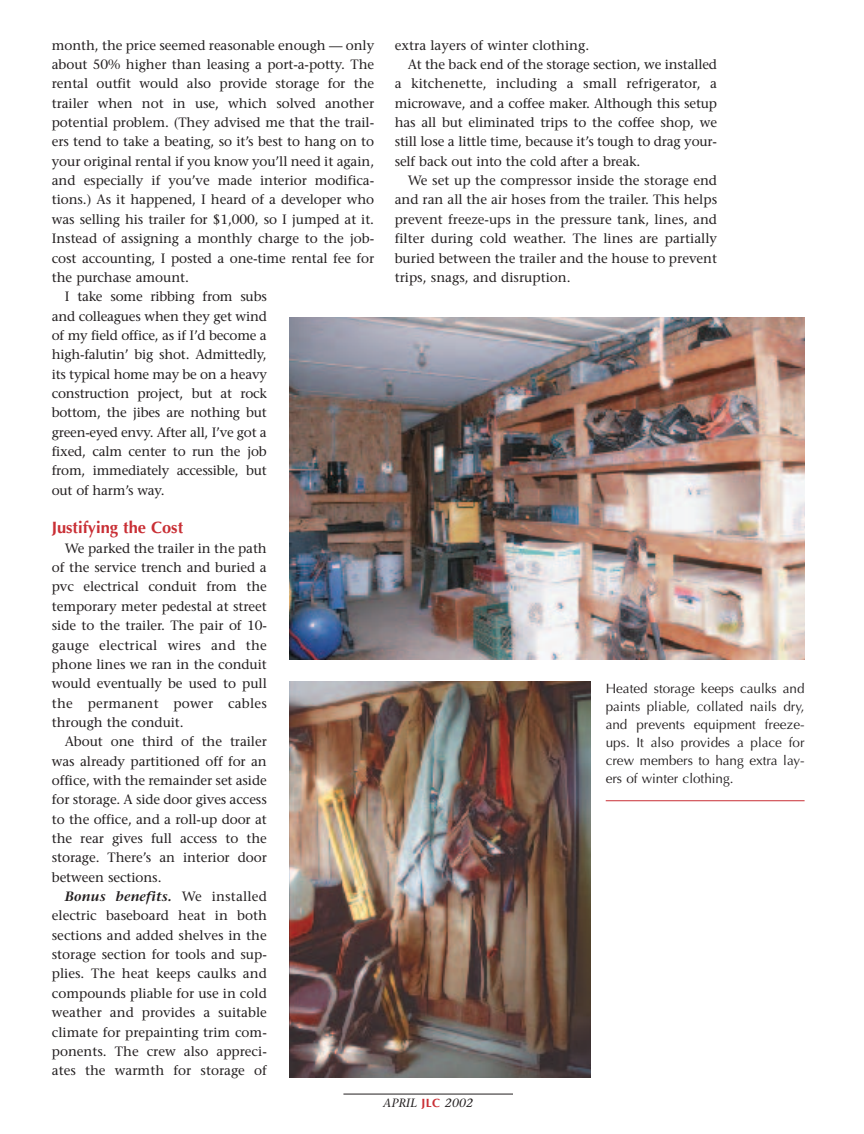
<style>
.page{position:relative;width:864px;height:1134px;background:#fff}
.page>*{position:absolute;margin:0;border:0;box-sizing:border-box;transform-origin:0 0}
.t1{font:700 16.5px "Optima";color:#c92f35}
.t2{font:13.5px/19.4px "Stone Serif";letter-spacing:-.005em;color:#231f20;text-align:justify}
.t3{font:13.5px/18px "Optima";color:#231f20;text-align:justify}
.t4{font:italic 12px "Stone Serif";letter-spacing:.015em;color:#231f20}
.s1{font-weight:600;font-style:italic}
.s2{font-family:"Optima";font-weight:700;font-style:normal;color:#c92f35}
</style>
<div class="page">
<hr style="left:606px;top:800px;width:199px;height:1px;background:#c92f35">
<img style="left:289px;top:317px;width:516px;height:343px">
<img style="left:289px;top:682px;width:302px;height:396px">
<hr style="left:343px;top:1094px;width:170px;height:1px;background:#231f20">
<p class="t2" style="left:52px;top:37px;width:324px">month, the price seemed reasonable enough — only</p>
<p class="t2" style="left:52px;top:56px;width:324px">about 50% higher than leasing a port-a-potty. The</p>
<p class="t2" style="left:52px;top:75px;width:324px">rental outfit would also provide storage for the</p>
<p class="t2" style="left:52px;top:95px;width:324px">trailer when not in use, which solved another</p>
<p class="t2" style="left:52px;top:114px;width:324px">potential problem. (They advised me that the trail-</p>
<p class="t2" style="left:52px;top:133px;width:324px">ers tend to take a beating, so it’s best to hang on to</p>
<p class="t2" style="left:52px;top:153px;width:324px">your original rental if you know you’ll need it again,</p>
<p class="t2" style="left:52px;top:172px;width:324px">and especially if you’ve made interior modifica-</p>
<p class="t2" style="left:52px;top:192px;width:324px">tions.) As it happened, I heard of a developer who</p>
<p class="t2" style="left:52px;top:211px;width:324px">was selling his trailer for $1,000, so I jumped at it.</p>
<p class="t2" style="left:52px;top:230px;width:324px">Instead of assigning a monthly charge to the job-</p>
<p class="t2" style="left:52px;top:250px;width:324px">cost accounting, I posted a one-time rental fee for</p>
<p class="t2" style="left:52px;top:269px;width:139px">the purchase amount.</p>
<p class="t2" style="left:65px;top:288px;width:204px">I take some ribbing from subs</p>
<p class="t2" style="left:52px;top:308px;width:217px">and colleagues when they get wind</p>
<p class="t2" style="left:52px;top:327px;width:217px">of my field office, as if I’d become a</p>
<p class="t2" style="left:52px;top:346px;width:217px">high-falutin’ big shot. Admittedly,</p>
<p class="t2" style="left:52px;top:366px;width:217px">its typical home may be on a heavy</p>
<p class="t2" style="left:52px;top:385px;width:217px">construction project, but at rock</p>
<p class="t2" style="left:52px;top:404px;width:217px">bottom, the jibes are nothing but</p>
<p class="t2" style="left:52px;top:424px;width:217px">green-eyed envy. After all, I’ve got a</p>
<p class="t2" style="left:52px;top:443px;width:217px">fixed, calm center to run the job</p>
<p class="t2" style="left:52px;top:462px;width:217px">from, immediately accessible, but</p>
<p class="t2" style="left:52px;top:482px;width:114px">out of harm’s way.</p>
<p class="t1" style="left:52px;top:521px;width:133px">Justifying the Cost</p>
<p class="t2" style="left:52px;top:540px;width:217px;text-indent:13px">We parked the trailer in the path of the service trench and buried a pvc electrical conduit from the temporary meter pedestal at street side to the trailer. The pair of 10- gauge electrical wires and the phone lines we ran in the conduit would eventually be used to pull the permanent power cables through the conduit.</p>
<p class="t2" style="left:52px;top:733px;width:217px;text-indent:13px">About one third of the trailer was already partitioned off for an office, with the remainder set aside for storage. A side door gives access to the office, and a roll-up door at the rear gives full access to the storage. There’s an interior door between sections.</p>
<p class="t2" style="left:52px;top:888px;width:217px;text-indent:13px"><span class="s1">Bonus benefits.</span> We installed electric baseboard heat in both sections and added shelves in the storage section for tools and sup&shy;plies. The heat keeps caulks and compounds pliable for use in cold weather and provides a suitable climate for prepainting trim com&shy;ponents. The crew also appreci&shy;ates the warmth for storage of</p>
<p class="t2" style="left:395px;top:37px;width:196px">extra layers of winter clothing.</p>
<p class="t2" style="left:408px;top:56px;width:311px">At the back end of the storage section, we installed</p>
<p class="t2" style="left:395px;top:75px;width:324px">a kitchenette, including a small refrigerator, a</p>
<p class="t2" style="left:395px;top:95px;width:324px">microwave, and a coffee maker. Although this setup</p>
<p class="t2" style="left:395px;top:114px;width:324px">has all but eliminated trips to the coffee shop, we</p>
<p class="t2" style="left:395px;top:133px;width:324px">still lose a little time, because it’s tough to drag your-</p>
<p class="t2" style="left:395px;top:153px;width:247px">self back out into the cold after a break.</p>
<p class="t2" style="left:408px;top:172px;width:311px">We set up the compressor inside the storage end</p>
<p class="t2" style="left:395px;top:192px;width:324px">and ran all the air hoses from the trailer. This helps</p>
<p class="t2" style="left:395px;top:211px;width:324px">prevent freeze-ups in the pressure tank, lines, and</p>
<p class="t2" style="left:395px;top:230px;width:324px">filter during cold weather. The lines are partially</p>
<p class="t2" style="left:395px;top:250px;width:324px">buried between the trailer and the house to prevent</p>
<p class="t2" style="left:395px;top:269px;width:177px">trips, snags, and disruption.</p>
<p class="t4" style="left:383px;top:1099px;width:91px">APRIL <span class="s2">JLC</span> 2002</p>
<p class="t3" style="left:606px;top:681px;width:200px">Heated storage keeps caulks and paints pliable, collated nails dry, and prevents equipment freeze&shy;ups. It also provides a place for crew members to hang extra lay&shy;ers of winter clothing.</p>
</div>
